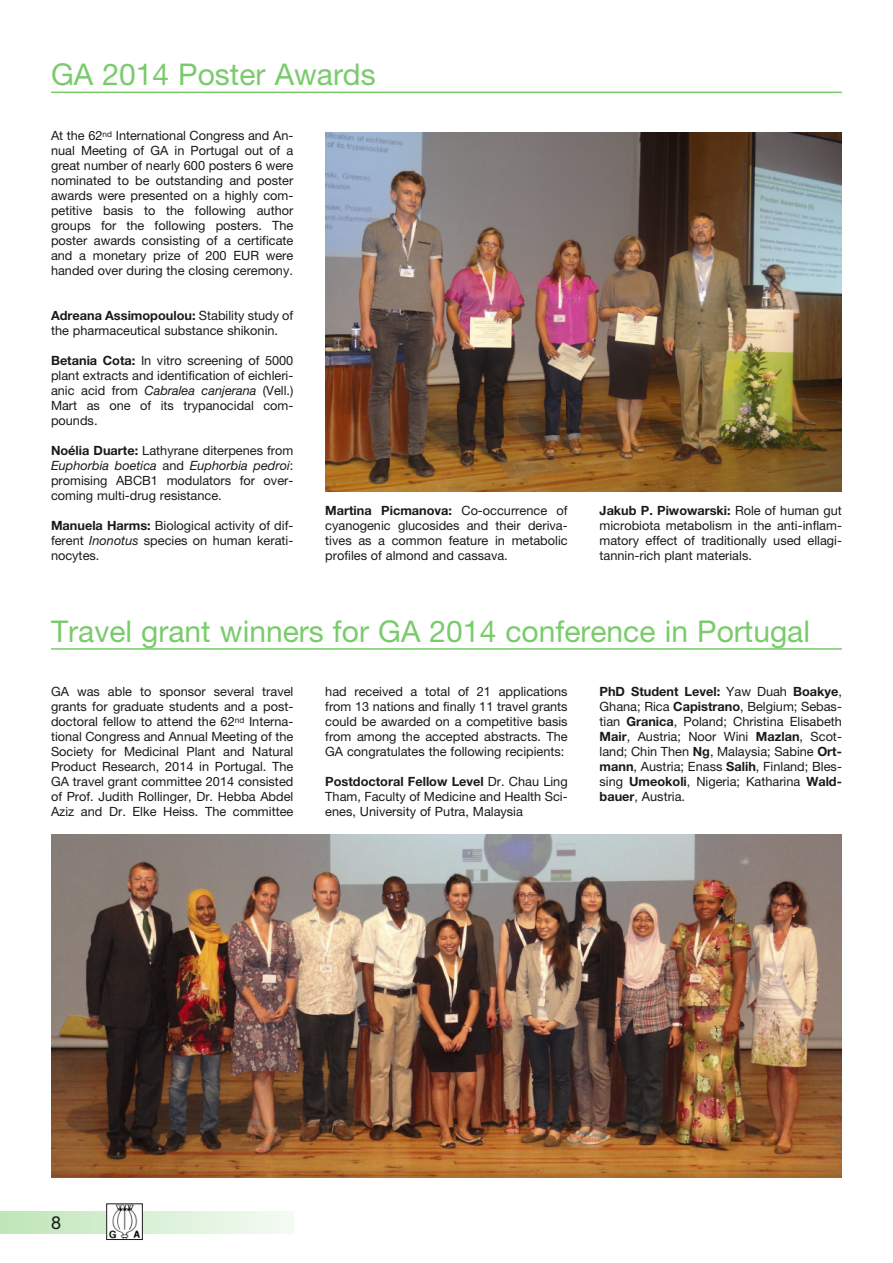
<style>
.page{position:relative;width:893px;height:1263px;background:#fff}
.page>*{position:absolute;margin:0;border:0;box-sizing:border-box;transform-origin:0 0}
.t1{font:30px "Helvetica Neue LT Std";color:#79cb6c}
.t2{font:18px "Helvetica Neue LT Std";color:#1a1a1a}
.t3{font:12.75px/15px "Helvetica Neue LT Std";color:#1a1a1a;text-align:justify}
.s1{font-weight:700}
.s2{font-style:italic}
</style>
<div class="page">
<svg style="left:0;top:1212px;width:293px;height:21px"></svg>
<img style="left:108px;top:1205px;width:33px;height:33px">
<div style="left:106px;top:1203px;width:37px;height:37px;border:1px solid #1a1a1a"></div>
<hr style="left:51px;top:648px;width:791px;height:2px;background:#79cb6c">
<hr style="left:51px;top:92px;width:791px;height:1px;background:#79cb6c">
<img style="left:325px;top:133px;width:517px;height:359px">
<img style="left:51px;top:835px;width:791px;height:343px">
<h1 class="t1" style="left:51px;top:64px;width:326px">GA 2014 Poster Awards</h1>
<p class="t3" style="left:51px;top:129px;width:244px">At the 62<sup>nd</sup> International Congress and An&shy;nual Meeting of GA in Portugal out of a great number of nearly 600 posters 6 were nominated to be outstanding and poster awards were presented on a highly com&shy;petitive basis to the following author groups for the following posters. The poster awards consisting of a certificate and a monetary prize of 200 EUR were handed over during the closing ceremony.</p>
<p class="t3" style="left:51px;top:309px;width:244px"><span class="s1">Adreana Assimopoulou:</span> Stability study of the pharmaceutical substance shikonin.</p>
<p class="t3" style="left:51px;top:354px;width:244px"><span class="s1">Betania Cota:</span> In vitro screening of 5000 plant extracts and identification of eichleri&shy;anic acid from <span class="s2">Cabralea canjerana</span> (Vell.)<br>Mart as one of its trypanocidal com&shy;pounds.</p>
<p class="t3" style="left:51px;top:444px;width:244px"><span class="s1">Noélia Duarte:</span> Lathyrane diterpenes from <span class="s2">Euphorbia boetica</span> and <span class="s2">Euphorbia pedroi</span>: promising ABCB1 modulators for over&shy;coming multi-drug resistance.</p>
<p class="t3" style="left:51px;top:519px;width:244px"><span class="s1">Manuela Harms:</span> Biological activity of dif&shy;ferent <span class="s2">Inonotus</span> species on human kerati&shy;nocytes.</p>
<p class="t3" style="left:325px;top:504px;width:244px"><span class="s1">Martina Picmanova:</span> Co-occurrence of cyanogenic glucosides and their deriva&shy;tives as a common feature in metabolic profiles of almond and cassava.</p>
<p class="t3" style="left:600px;top:504px;width:244px"><span class="s1">Jakub P. Piwowarski:</span> Role of human gut microbiota metabolism in the anti-inflam&shy;matory effect of traditionally used ellagi&shy;tannin-rich plant materials.</p>
<h1 class="t1" style="left:51px;top:620px;width:760px">Travel grant winners for GA 2014 conference in Portugal</h1>
<p class="t3" style="left:51px;top:685px;width:244px">GA was able to sponsor several travel grants for graduate students and a post&shy;doctoral fellow to attend the 62<sup>nd</sup> Interna&shy;tional Congress and Annual Meeting of the Society for Medicinal Plant and Natural Product Research, 2014 in Portugal. The GA travel grant committee 2014 consisted of Prof. Judith Rollinger, Dr. Hebba Abdel Aziz and Dr. Elke Heiss. The committee</p>
<p class="t3" style="left:325px;top:685px;width:244px">had received a total of 21 applications from 13 nations and finally 11 travel grants could be awarded on a competitive basis from among the accepted abstracts. The GA congratulates the following recipients:</p>
<p class="t3" style="left:600px;top:685px;width:244px"><span class="s1">PhD Student Level:</span> Yaw Duah <span class="s1">Boakye</span>, Ghana; Rica <span class="s1">Capistrano</span>, Belgium; Sebas&shy;tian <span class="s1">Granica</span>, Poland; Christina Elisabeth <span class="s1">Mair</span>, Austria; Noor Wini <span class="s1">Mazlan</span>, Scot&shy;land; Chin Then <span class="s1">Ng</span>, Malaysia; Sabine <span class="s1">Ort&shy;mann</span>, Austria; Enass <span class="s1">Salih</span>, Finland; Bles&shy;sing <span class="s1">Umeokoli</span>, Nigeria; Katharina <span class="s1">Wald&shy;bauer</span>, Austria.</p>
<p class="t3" style="left:325px;top:775px;width:244px"><span class="s1">Postdoctoral Fellow Level</span> Dr. Chau Ling Tham, Faculty of Medicine and Health Sci&shy;enes, University of Putra, Malaysia</p>
<h2 class="t2" style="left:51px;top:1216px;width:12px">8</h2>
</div>
